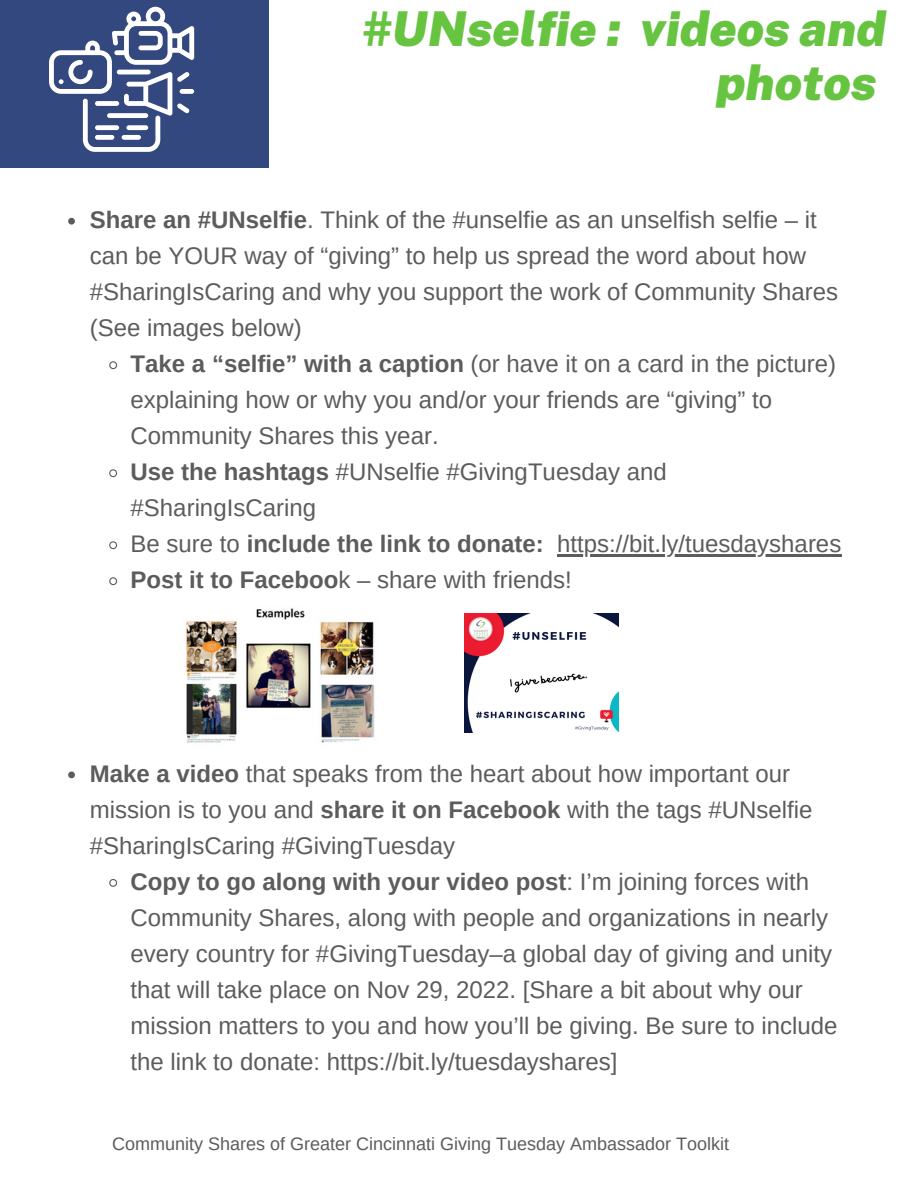
<style>
.page{position:relative;width:918px;height:1188px;background:#fff}
.page>*{position:absolute;margin:0;border:0;box-sizing:border-box;transform-origin:0 0}
.t1{font:italic 900 48px/54px "Public Sans";color:#66c440;text-align:right}
.t2{font:24px/36px "Arimo";color:#5d5c5c}
.t3{font:18px "Arimo";color:#5d5c5c}
.s1{font-weight:700}
</style>
<div class="page">
<div style="left:0;top:0;width:269px;height:168px;background:#33487e"></div>
<svg style="left:49px;top:7px;width:145px;height:145px"></svg>
<div style="left:180px;top:89px;width:14px;height:5px;background:#fff;border-radius:2px"></div>
<img style="left:186px;top:608px;width:189px;height:135px">
<img style="left:464px;top:613px;width:154px;height:119px">
<svg style="left:68px;top:218px;width:7px;height:7px"></svg>
<svg style="left:109px;top:361px;width:9px;height:9px"></svg>
<svg style="left:109px;top:469px;width:9px;height:9px"></svg>
<svg style="left:109px;top:541px;width:9px;height:9px"></svg>
<hr style="left:557px;top:554px;width:284px;height:2px;background:#5d5c5c">
<svg style="left:109px;top:577px;width:9px;height:9px"></svg>
<svg style="left:68px;top:772px;width:7px;height:6px"></svg>
<svg style="left:109px;top:879px;width:9px;height:8px"></svg>
<h1 class="t1" style="left:363px;top:1px;width:525px">#UNselfie : videos and photos</h1>
<p class="t2" style="left:90px;top:202px;width:750px"><span class="s1">Share an #UNselfie</span>. Think of the #unselfie as an unselfish selfie – it can be YOUR way of “giving” to help us spread the word about how #SharingIsCaring and why you support the work of Community Shares (See images below)</p>
<p class="t2" style="left:131px;top:346px;width:712px"><span class="s1">Take a “selfie” with a caption</span> (or have it on a card in the picture) explaining how or why you and/or your friends are “giving” to Community Shares this year.<br><span class="s1">Use the hashtags</span> #UNselfie #GivingTuesday and #SharingIsCaring<br>Be sure to <span class="s1">include the link to donate:</span> https://bit.ly/tuesdayshares <span class="s1">Post it to Faceboo</span>k – share with friends!</p>
<p class="t2" style="left:90px;top:755px;width:724px"><span class="s1">Make a video</span> that speaks from the heart about how important our mission is to you and <span class="s1">share it on Facebook</span> with the tags #UNselfie #SharingIsCaring #GivingTuesday</p>
<p class="t2" style="left:131px;top:863px;width:708px"><span class="s1">Copy to go along with your video post</span>: I’m joining forces with Community Shares, along with people and organizations in nearly every country for #GivingTuesday–a global day of giving and unity that will take place on Nov 29, 2022. [Share a bit about why our mission matters to you and how you’ll be giving. Be sure to include the link to donate: https://bit.ly/tuesdayshares]</p>
<p class="t3" style="left:112px;top:1133px;width:619px">Community Shares of Greater Cincinnati Giving Tuesday Ambassador Toolkit</p>
</div>
